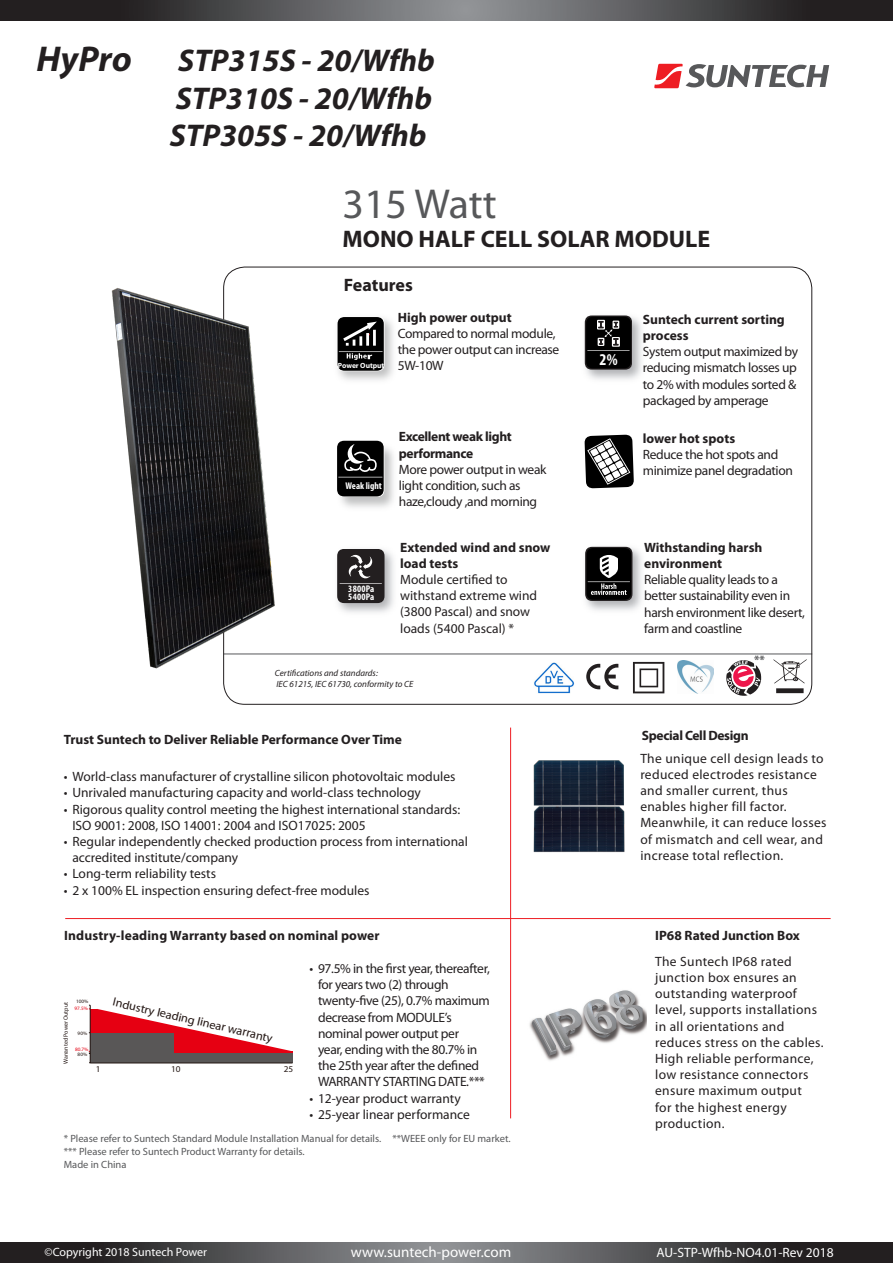
<style>
.page{position:relative;width:893px;height:1263px;background:#fff}
.page>*{position:absolute;margin:0;border:0;box-sizing:border-box;transform-origin:0 0}
.t1{font:42px "Myriad Pro";color:#57585a}
.t2{font:italic 700 36px "Myriad Pro";color:#231f20}
.t3{font:italic 700 31.5px "Myriad Pro";color:#231f20}
.t4{font:700 24px "Myriad Pro";color:#231f20}
.t5{font:700 18px "Myriad Pro";color:#231f20}
.t6{font:700 condensed 16.5px "Myriad Pro";color:#fff}
.t7{font:15px "Myriad Pro";color:#fff}
.t8{font:13.5px/16.2px "Myriad Pro";letter-spacing:-.025em;color:#231f20}
.t9{font:13.5px/16.2px "Myriad Pro";color:#231f20}
.t10{font:13.5px/16.2px "Myriad Pro";letter-spacing:.025em;color:#231f20}
.t11{font:700 13.5px/16.2px "Myriad Pro";color:#231f20}
.t12{font:13.5px "Myriad Pro";color:#fff}
.t13{font:700 13.5px/16.2px "Myriad Pro";letter-spacing:-.025em;color:#231f20}
.t14{font:12.45px "Myriad Pro";color:#241714}
.t15{font:12px "Myriad Pro";color:#fff}
.t16{font:12px "Myriad Pro";color:#241714;scale:1.04 1}
.t17{font:10.5px "Myriad Pro";color:#57585a}
.t18{font:700 condensed 9.75px "Myriad Pro";letter-spacing:.005em;color:#fff}
.t19{font:italic 9px "Myriad Pro";color:#231f20}
.t20{font:8.85px "Myriad Pro";color:#241714;scale:1.04 1}
.t21{font:700 7.5px "Myriad Pro";color:#fff}
.t22{font:6.15px "Myriad Pro";color:#241714;scale:.96 1}
.t23{font:5.1px "Myriad Pro";color:#241714;scale:1.04 1}
.t24{font:5.1px "Myriad Pro";color:#e60012;scale:1.04 1}
.s1{font-size:11.85px}
.s2{font-size:12px}
</style>
<div class="page">
<img style="left:337px;top:317px;width:56px;height:63px">
<svg style="left:337px;top:317px;width:47px;height:54px"></svg>
<div style="left:338px;top:317px;width:46px;height:54px;background:#000;border-radius:7px"></div>
<svg style="left:339px;top:322px;width:44px;height:38px"></svg>
<img style="left:340px;top:447px;width:54px;height:61px">
<svg style="left:336px;top:440px;width:48px;height:57px"></svg>
<div style="left:337px;top:441px;width:47px;height:55px;background:#000;border-radius:7px"></div>
<svg style="left:338px;top:444px;width:44px;height:34px"></svg>
<img style="left:586px;top:546px;width:56px;height:65px">
<svg style="left:585px;top:547px;width:47px;height:54px;background:#323232"></svg>
<hr style="left:224px;top:654px;width:588px;height:1px;background:#57585a">
<hr style="left:65px;top:918px;width:766px;height:1px;background:#ee1d23">
<img style="left:529px;top:1008px;width:118px;height:53px">
<img style="left:618px;top:990px;width:25px;height:35px">
<svg style="left:532px;top:992px;width:108px;height:64px"></svg>
<img style="left:535px;top:1018px;width:21px;height:33px">
<hr style="left:510px;top:727px;width:1px;height:391px;background:#ee1d23">
<img style="left:533px;top:760px;width:92px;height:93px">
<div style="left:97px;top:1051px;width:196px;height:12px;background:#e60012"></div>
<div style="left:90px;top:1009px;width:7px;height:54px;background:#e60012"></div>
<div style="left:90px;top:1033px;width:84px;height:30px;background:#595757"></div>
<div style="left:170px;top:1053px;width:123px;height:10px;background:#595757"></div>
<hr style="left:90px;top:1063px;width:203px;height:1px;background:#241714">
<hr style="left:90px;top:1005px;width:1px;height:58px;background:#241714">
<svg style="left:0;top:0;width:893px;height:20px;background:#4f4e50"></svg>
<svg style="left:0;top:1243px;width:893px;height:19px;background:#4f4e50"></svg>
<img style="left:338px;top:550px;width:56px;height:63px">
<svg style="left:337px;top:549px;width:47px;height:54px;background:#353132"></svg>
<svg style="left:584px;top:435px;width:50px;height:53px"></svg>
<img style="left:111px;top:272px;width:222px;height:417px">
<svg style="left:586px;top:664px;width:32px;height:25px"></svg>
<svg style="left:633px;top:662px;width:31px;height:31px"></svg>
<img style="left:677px;top:660px;width:36px;height:33px">
<svg style="left:773px;top:659px;width:34px;height:34px"></svg>
<img style="left:534px;top:662px;width:40px;height:31px">
<img style="left:584px;top:317px;width:58px;height:63px">
<svg style="left:585px;top:315px;width:47px;height:55px;background:#1f1f1f"></svg>
<svg style="left:654px;top:64px;width:175px;height:24px"></svg>
<svg style="left:726px;top:660px;width:36px;height:36px"></svg>
<svg style="left:97px;top:1009px;width:194px;height:42px"></svg>
<p class="t2" style="left:37px;top:35px;width:97px">HyPro</p>
<p class="t3" style="left:178px;top:40px;width:258px">STP315S - 20/Wfhb</p>
<p class="t3" style="left:176px;top:78px;width:258px">STP310S - 20/Wfhb</p>
<p class="t3" style="left:170px;top:115px;width:258px">STP305S - 20/Wfhb</p>
<p class="t1" style="left:342px;top:178px;width:156px">315 Watt</p>
<p class="t4" style="left:342px;top:226px;width:369px">MONO HALF CELL SOLAR MODULE</p>
<p class="t5" style="left:344px;top:274px;width:70px">Features</p>
<p class="t21" style="left:338px;top:361px;width:48px">Power Output</p>
<p class="t11" style="left:398px;top:309px;width:115px">High power output</p>
<p class="t8" style="left:398px;top:325px;width:163px">Compared to normal module, the power output can increase</p>
<p class="t9" style="left:398px;top:358px;width:47px">5W-10W</p>
<p class="t18" style="left:345px;top:480px;width:38px">Weak light</p>
<p class="t18" style="left:348px;top:583px;width:28px">3800Pa</p>
<p class="t18" style="left:348px;top:591px;width:28px">5400Pa</p>
<p class="t13" style="left:399px;top:429px;width:115px">Excellent weak light performance</p>
<p class="t8" style="left:399px;top:461px;width:149px">More power output in weak light condition, such as haze,cloudy ,and morning</p>
<p class="t11" style="left:400px;top:539px;width:152px">Extended wind and snow load tests</p>
<p class="t9" style="left:400px;top:571px;width:139px">Module certified to withstand extreme wind (3800 Pascal) and snow loads (5400 Pascal) *</p>
<p class="t19" style="left:275px;top:668px;width:104px">Certifications and standards:</p>
<p class="t19" style="left:277px;top:679px;width:138px">IEC 61215, IEC 61730, conformity to CE</p>
<p class="t11" style="left:64px;top:732px;width:340px">Trust Suntech to Deliver Reliable Performance Over Time</p>
<p class="t9" style="left:64px;top:768px;width:393px">• World-class manufacturer of crystalline silicon photovoltaic modules</p>
<p class="t9" style="left:64px;top:784px;width:359px">• Unrivaled manufacturing capacity and world-class technology</p>
<p class="t9" style="left:72px;top:801px;width:389px;text-indent:-9px">• Rigorous quality control meeting the highest international standards:<br>ISO 9001: 2008, ISO 14001: 2004 and ISO17025: 2005</p>
<p class="t9" style="left:72px;top:833px;width:397px;text-indent:-9px">• Regular independently checked production process from international accredited institute/company</p>
<p class="t9" style="left:64px;top:865px;width:154px">• Long-term reliability tests</p>
<p class="t9" style="left:64px;top:882px;width:307px">• 2 x 100% EL inspection ensuring defect-free modules</p>
<p class="t11" style="left:64px;top:928px;width:317px">Industry-leading Warranty based on nominal power</p>
<p class="t23" style="left:76px;top:998px;width:13px">100%</p>
<p class="t24" style="left:75px;top:1005px;width:14px">97.5%</p>
<p class="t22" style="left:62px;top:1064px;width:66px;rotate:-90deg">Warranted Power Output</p>
<p class="t23" style="left:78px;top:1030px;width:11px">90%</p>
<p class="t24" style="left:75px;top:1046px;width:14px">80.7%</p>
<p class="t23" style="left:78px;top:1051px;width:11px">80%</p>
<p class="t16" style="left:131px;top:998px;width:43px;rotate:14deg">ustry <span class="s1">l</span>ea</p>
<p class="t16" style="left:181px;top:1009px;width:44px;rotate:14deg"><span class="s1">i</span>ng <span class="s1">li</span>nea</p>
<p class="t14" style="left:230px;top:1020px;width:47px;rotate:14deg">warran<span class="s2">ty</span></p>
<p class="t20" style="left:96px;top:1063px;width:6px">1</p>
<p class="t20" style="left:171px;top:1063px;width:11px">10</p>
<p class="t20" style="left:284px;top:1063px;width:11px">25</p>
<p class="t8" style="left:318px;top:960px;width:173px;text-indent:-9px">• 97.5% in the first year, thereafter, for years two (2) through twenty-five (25), 0.7% maximum decrease from MODULE’s nominal power output per<br>year, ending with the 80.7% in the 25th year after the defined<br>WARRANTY STARTING DATE.***</p>
<p class="t9" style="left:310px;top:1090px;width:153px">• 12-year product warranty</p>
<p class="t9" style="left:310px;top:1106px;width:162px">• 25-year linear performance</p>
<p class="t17" style="left:64px;top:1132px;width:448px">* Please refer to Suntech Standard Module Installation Manual for details. **WEEE only for EU market.</p>
<p class="t17" style="left:64px;top:1145px;width:242px">*** Please refer to Suntech Product Warranty for details.</p>
<p class="t17" style="left:64px;top:1157px;width:64px">Made in China</p>
<p class="t6" style="left:599px;top:349px;width:20px">2%</p>
<p class="t11" style="left:643px;top:311px;width:144px">Suntech current sorting process</p>
<p class="t8" style="left:643px;top:343px;width:157px">System output maximized by reducing mismatch losses up to 2% with modules sorted &amp; packaged by amperage</p>
<p class="t11" style="left:643px;top:431px;width:94px">lower hot spots</p>
<p class="t8" style="left:643px;top:446px;width:152px">Reduce the hot spots and minimize panel degradation</p>
<p class="t11" style="left:644px;top:539px;width:120px">Withstanding harsh environment</p>
<p class="t8" style="left:644px;top:571px;width:162px">Reliable quality leads to a better sustainability even in harsh environment like desert, farm and coastline</p>
<p class="t13" style="left:642px;top:728px;width:108px">Special Cell Design</p>
<p class="t10" style="left:640px;top:750px;width:188px">The unique cell design leads to reduced electrodes resistance and smaller current, thus enables higher fill factor.<br>Meanwhile, it can reduce losses of mismatch and cell wear, and increase total reflection.</p>
<p class="t11" style="left:655px;top:928px;width:146px">IP68 Rated Junction Box</p>
<p class="t10" style="left:655px;top:953px;width:170px">The Suntech IP68 rated junction box ensures an outstanding waterproof level, supports installations in all orientations and reduces stress on the cables.<br>High reliable performance, low resistance connectors ensure maximum output<br>for the highest energy production.</p>
<p class="t15" style="left:45px;top:1245px;width:164px">©Copyright 2018 Suntech Power</p>
<p class="t7" style="left:351px;top:1243px;width:162px">www.suntech-power.com</p>
<p class="t12" style="left:657px;top:1244px;width:178px">AU-STP-Wfhb-NO4.01-Rev 2018</p>
<p class="t12" style="left:64px;top:1244px;width:191px">E-mail: sales@suntech-power.com</p>
<p class="t7" style="left:344px;top:1243px;width:162px">www.suntech-power.com</p>
<p class="t12" style="left:626px;top:1244px;width:180px">IEC-STP-Wfhb-NO1.01-Rev 2018</p>
</div>
